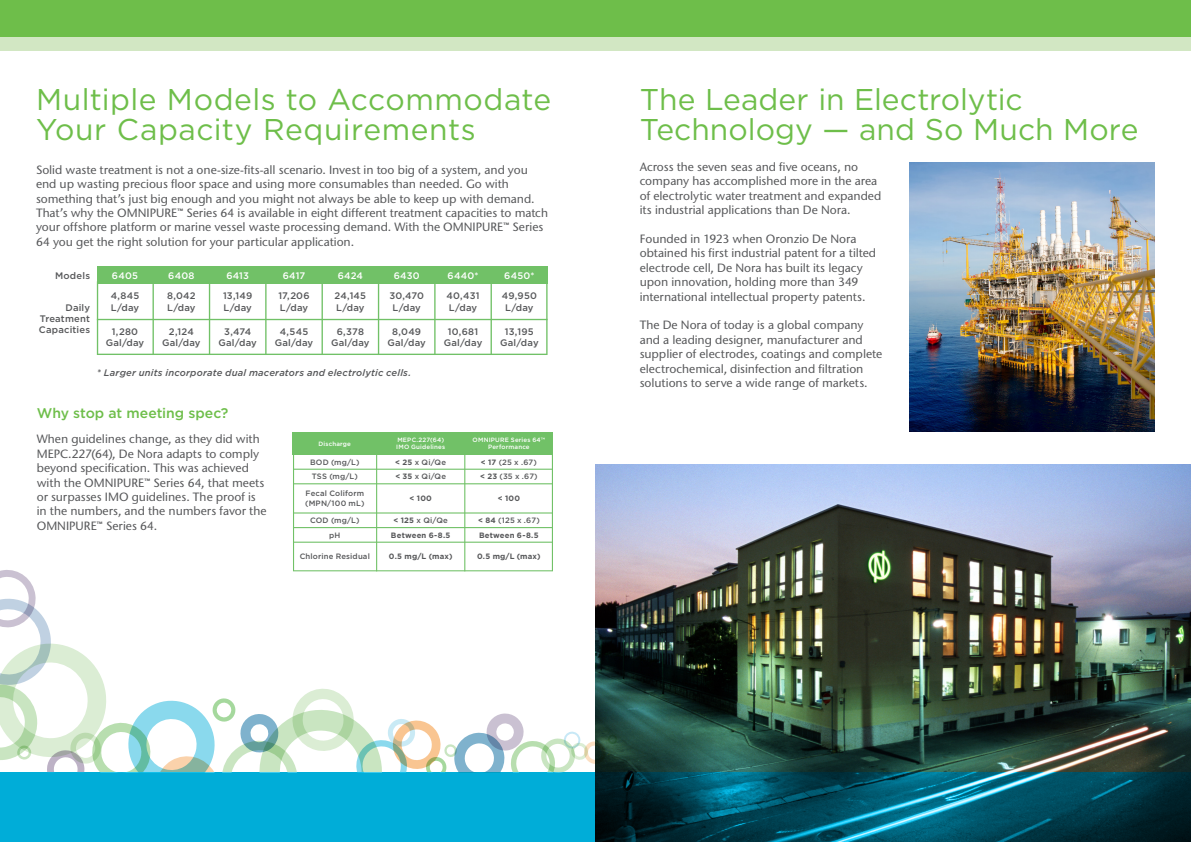
<style>
.page{position:relative;width:1191px;height:842px;background:#fff}
.page>*{position:absolute;margin:0;border:0;box-sizing:border-box;transform-origin:0 0}
.t1{font:30px/30px "Gotham";letter-spacing:.005em;color:#6ebe4a}
.t2{font:500 14px "Gotham";color:#6ebe4a}
.t3{font:500 12px/14.4px "Stone Sans ITC Std";letter-spacing:-.005em;color:#57585a}
.t4{font:500 9.5px/11.4px "Gotham";letter-spacing:.02em;color:#57585a;text-align:center}
.t5{font:italic 500 9.5px "Gotham";letter-spacing:.02em;color:#57585a}
.t6{font:500 9.5px "Gotham";letter-spacing:.025em;color:#fff}
.t7{font:500 7.7px/14.6px "Gotham";letter-spacing:.02em;color:#57585a}
.t8{font:700 7.7px "Gotham";letter-spacing:.025em;color:#57585a}
.t9{font:500 6.2px/6.2px "Gotham";letter-spacing:.025em;color:#fff;text-align:center}
.s1{font-weight:700}
</style>
<div class="page">
<div style="left:0;top:36px;width:1191px;height:14px;background:#d2e7c3"></div>
<div style="left:293px;top:432px;width:260px;height:23px;background:#71c167"></div>
<svg style="left:97px;top:284px;width:450px;height:71px"></svg>
<hr style="left:97px;top:319px;width:450px;height:1px;background:#71c167">
<hr style="left:152px;top:284px;width:2px;height:71px;background:#71c167">
<hr style="left:209px;top:284px;width:1px;height:71px;background:#71c167">
<hr style="left:265px;top:284px;width:1px;height:71px;background:#71c167">
<hr style="left:321px;top:284px;width:2px;height:71px;background:#71c167">
<hr style="left:378px;top:284px;width:1px;height:71px;background:#71c167">
<hr style="left:434px;top:284px;width:1px;height:71px;background:#71c167">
<hr style="left:490px;top:284px;width:2px;height:71px;background:#71c167">
<div style="left:97px;top:266px;width:450px;height:18px;background:#71c167"></div>
<div style="left:0;top:0;width:1191px;height:36px;background:#6ebe4a"></div>
<img style="left:909px;top:162px;width:245px;height:269px">
<img style="left:617px;top:464px;width:574px;height:308px">
<svg style="left:0;top:445px;width:617px;height:327px"></svg>
<svg style="left:0;top:772px;width:1191px;height:70px;fill:#00add8"></svg>
<p class="t1" style="left:36px;top:84px;width:517px">Multiple Models to Accommodate<br>Your Capacity Requirements</p>
<p class="t3" style="left:36px;top:162px;width:513px">Solid waste treatment is not a one-size-fits-all scenario. Invest in too big of a system, and you end up wasting precious floor space and using more consumables than needed. Go with something that’s just big enough and you might not always be able to keep up with demand.<br>That’s why the OMNIPURE™ Series 64 is available in eight different treatment capacities to match your offshore platform or marine vessel waste processing demand. With the OMNIPURE™ Series 64 you get the right solution for your particular application.</p>
<p class="t4" style="left:55px;top:269px;width:36px">Models</p>
<p class="t4" style="left:39px;top:301px;width:53px;text-align:justify;text-indent:27px">Daily Treatment Capacities</p>
<p class="t6" style="left:112px;top:270px;width:28px">6405</p>
<p class="t6" style="left:168px;top:270px;width:28px">6408</p>
<p class="t6" style="left:226px;top:270px;width:24px">6413</p>
<p class="t6" style="left:283px;top:270px;width:24px">6417</p>
<p class="t6" style="left:338px;top:270px;width:27px">6424</p>
<p class="t6" style="left:394px;top:270px;width:28px">6430</p>
<p class="t6" style="left:447px;top:270px;width:33px">6440*</p>
<p class="t6" style="left:504px;top:270px;width:32px">6450*</p>
<p class="t4" style="left:111px;top:290px;width:30px;text-align:left">4,845<br>L/day</p>
<p class="t4" style="left:106px;top:325px;width:40px">1,280<br>Gal/day</p>
<p class="t4" style="left:167px;top:290px;width:30px;text-align:left">8,042<br>L/day</p>
<p class="t4" style="left:162px;top:325px;width:40px">2,124<br>Gal/day</p>
<p class="t4" style="left:223px;top:290px;width:31px;text-align:left">13,149<br>L/day</p>
<p class="t4" style="left:218px;top:325px;width:40px">3,474<br>Gal/day</p>
<p class="t4" style="left:278px;top:290px;width:33px;text-align:left">17,206<br>L/day</p>
<p class="t4" style="left:275px;top:325px;width:40px">4,545<br>Gal/day</p>
<p class="t4" style="left:334px;top:290px;width:33px;text-align:left">24,145<br>L/day</p>
<p class="t4" style="left:331px;top:325px;width:40px">6,378<br>Gal/day</p>
<p class="t4" style="left:389px;top:290px;width:36px">30,470<br>L/day</p>
<p class="t4" style="left:387px;top:325px;width:40px">8,049<br>Gal/day</p>
<p class="t4" style="left:446px;top:290px;width:34px;text-align:left">40,431<br>L/day</p>
<p class="t4" style="left:444px;top:325px;width:40px">10,681<br>Gal/day</p>
<p class="t4" style="left:502px;top:290px;width:37px">49,950<br>L/day</p>
<p class="t4" style="left:500px;top:325px;width:40px">13,195<br>Gal/day</p>
<p class="t5" style="left:97px;top:367px;width:316px">* Larger units incorporate dual macerators and electrolytic cells.</p>
<p class="t2" style="left:37px;top:405px;width:193px">Why stop at meeting spec?</p>
<p class="t3" style="left:37px;top:432px;width:224px">When guidelines change, as they did with</p>
<p class="t3" style="left:37px;top:446px;width:224px">MEPC.227(64), De Nora adapts to comply</p>
<p class="t3" style="left:37px;top:461px;width:231px">beyond specification. This was achieved with the OMNIPURE™ Series 64, that meets or surpasses IMO guidelines. The proof is in the numbers, and the numbers favor the OMNIPURE™ Series 64.</p>
<p class="t9" style="left:318px;top:440px;width:34px">Discharge</p>
<p class="t9" style="left:396px;top:437px;width:50px;text-align:left">MEPC.227(64)<br>IMO Guidelines</p>
<p class="t9" style="left:472px;top:437px;width:74px">OMNIPURE Series 64™<br>Performance</p>
<p class="t7" style="left:310px;top:454px;width:51px">BOD (mg/L)</p>
<p class="t7" style="left:395px;top:454px;width:52px"><span class="s1">&lt; 25</span> x Qi/Qe <span class="s1">&lt; 35</span> x Qi/Qe</p>
<p class="t7" style="left:480px;top:454px;width:59px"><span class="s1">&lt; 17</span> (25 x .67) <span class="s1">&lt; 23</span> (35 x .67)</p>
<p class="t7" style="left:393px;top:513px;width:56px"><span class="s1">&lt; 125</span> x Qi/Qe</p>
<p class="t7" style="left:478px;top:513px;width:63px"><span class="s1">&lt; 84</span> (125 x .67)</p>
<p class="t8" style="left:391px;top:530px;width:61px">Between 6-8.5</p>
<p class="t8" style="left:389px;top:552px;width:65px">0.5 mg/L (max)</p>
<p class="t8" style="left:477px;top:552px;width:65px">0.5 mg/L (max)</p>
<p class="t7" style="left:312px;top:469px;width:48px">TSS (mg/L)</p>
<p class="t7" style="left:305px;top:489px;width:61px;line-height:9.3px">Fecal Coliform (MPN/100 mL)</p>
<p class="t7" style="left:310px;top:513px;width:51px;text-align:center">COD (mg/L) pH</p>
<p class="t7" style="left:300px;top:549px;width:72px">Chlorine Residual</p>
<p class="t8" style="left:409px;top:494px;width:24px">&lt; 100</p>
<p class="t8" style="left:498px;top:494px;width:24px">&lt; 100</p>
<p class="t8" style="left:479px;top:530px;width:61px">Between 6-8.5</p>
<p class="t1" style="left:640px;top:84px;width:500px">The Leader in Electrolytic<br>Technology — and So Much More</p>
<p class="t3" style="left:640px;top:160px;width:243px">Across the seven seas and five oceans, no company has accomplished more in the area of electrolytic water treatment and expanded its industrial applications than De Nora.</p>
<p class="t3" style="left:640px;top:232px;width:238px">Founded in 1923 when Oronzio De Nora obtained his first industrial patent for a tilted electrode cell, De Nora has built its legacy upon innovation, holding more than 349 international intellectual property patents.</p>
<p class="t3" style="left:640px;top:318px;width:244px">The De Nora of today is a global company and a leading designer, manufacturer and supplier of electrodes, coatings and complete electrochemical, disinfection and filtration solutions to serve a wide range of markets.</p>
</div>
